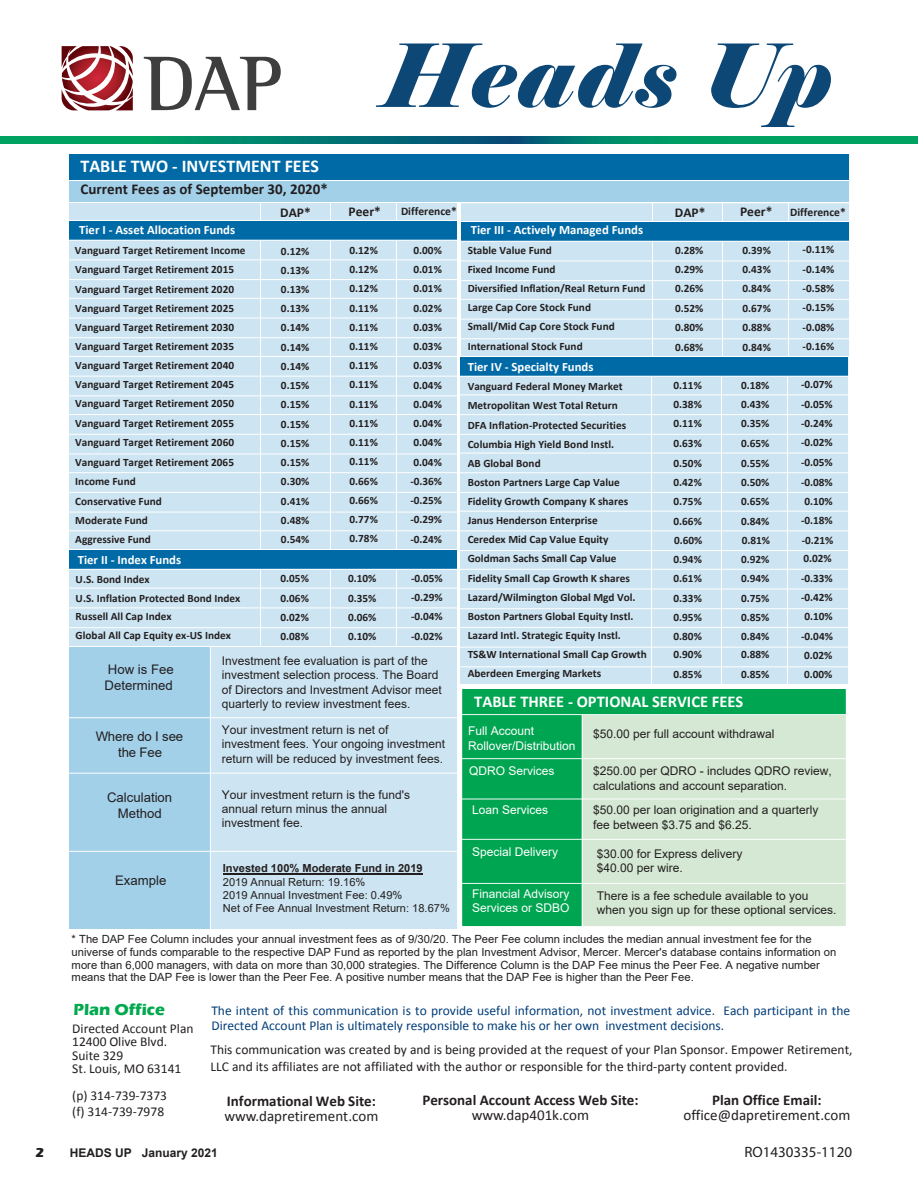
<style>
.page{position:relative;width:918px;height:1188px;background:#fff}
.page>*{position:absolute;margin:0;border:0;box-sizing:border-box;transform-origin:0 0}
.t1{font:italic 87px "Elephant";letter-spacing:.025em;color:#0c4776}
.t2{font:700 18px "Calibri";color:#fff}
.t3{font:700 16.5px "Calibri";color:#fff}
.t4{font:700 16.5px "Eras ITC";color:#00a94e}
.t5{font:700 15px/15px "Calibri";color:#231f20;text-align:center}
.t6{font:15px/15px "Calibri";color:#231f20;text-align:center}
.t7{font:15px "Myriad";color:#231f20}
.t8{font:13.5px/13.5px "Calibri";color:#231f20}
.t9{font:13.5px/15px "Calibri";color:#003d78}
.t10{font:700 13.5px "Calibri";color:#231f20}
.t11{font:700 13.5px "Eras ITC";color:#231f20}
.t12{font:13.2px/15.9px "Arial";color:#231f20;text-align:center}
.t13{font:700 12.75px "Calibri";color:#fff}
.t14{font:12px/14.4px "Arial";color:#231f20}
.t15{font:12px/14.4px "Arial";color:#fff}
.t16{font:700 12px "Arial";color:#231f20}
.t17{font:700 11.55px "Calibri";color:#231f20}
.t18{font:700 11.25px/19.2px "Calibri";color:#231f20;text-align:justify}
.t19{font:11.25px/12.9px "Arial";color:#231f20}
.t20{font:11.1px/13.4px "Arial";color:#231f20}
.s1{font-weight:700}
.s2{font-weight:400}
.s3{font-style:inherit}
</style>
<div class="page">
<img style="left:462px;top:689px;width:384px;height:237px">
<img style="left:69px;top:154px;width:388px;height:774px">
<svg style="left:62px;top:46px;width:71px;height:64px"></svg>
<svg style="left:144px;top:57px;width:137px;height:53px"></svg>
<svg style="left:0;top:137px;width:918px;height:7px;background:#018969"></svg>
<img style="left:461px;top:155px;width:389px;height:529px">
<img style="left:70px;top:154px;width:211px;height:48px">
<img style="left:281px;top:154px;width:212px;height:48px">
<img style="left:493px;top:154px;width:355px;height:48px">
<hr style="left:223px;top:874px;width:200px;height:1px;background:#231f20">
<p class="t2" style="left:81px;top:153px;width:240px">TABLE TWO - INVESTMENT FEES</p>
<p class="t5" style="left:81px;top:181px;width:249px">Current Fees as of September 30, 2020*</p>
<p class="t1" style="left:381px;top:21px;width:453px">Heads Up</p>
<p class="t10" style="left:280px;top:203px;width:32px">DAP*</p>
<p class="t10" style="left:349px;top:202px;width:34px">Peer*</p>
<p class="t17" style="left:401px;top:203px;width:57px">Difference*</p>
<p class="t18" style="left:281px;top:241px;width:30px">0.12% 0.13% 0.13% 0.13% 0.14% 0.14% 0.14% 0.15% 0.15% 0.15% 0.15% 0.15% 0.30% 0.41% 0.48% 0.54%</p>
<p class="t18" style="left:350px;top:240px;width:30px">0.12% 0.12% 0.12% 0.11% 0.11% 0.11% 0.11% 0.11% 0.11% 0.11% 0.11% 0.11% 0.66% 0.66% 0.77% 0.78%</p>
<p class="t18" style="left:410px;top:241px;width:33px">0.00% 0.01% 0.01% 0.02% 0.03% 0.03% 0.03% 0.04% 0.04% 0.04% 0.04% 0.04% -0.36% -0.25% -0.29% -0.24%</p>
<p class="t13" style="left:79px;top:221px;width:158px">Tier I - Asset Allocation Funds</p>
<p class="t18" style="left:75px;top:241px;width:172px;text-align:left">Vanguard Target Retirement Income<br>Vanguard Target Retirement 2015<br>Vanguard Target Retirement 2020<br>Vanguard Target Retirement 2025<br>Vanguard Target Retirement 2030<br>Vanguard Target Retirement 2035<br>Vanguard Target Retirement 2040<br>Vanguard Target Retirement 2045<br>Vanguard Target Retirement 2050<br>Vanguard Target Retirement 2055<br>Vanguard Target Retirement 2060<br>Vanguard Target Retirement 2065<br>Income Fund<br>Conservative Fund<br>Moderate Fund<br>Aggressive Fund</p>
<p class="t13" style="left:78px;top:551px;width:105px">Tier II - Index Funds</p>
<p class="t18" style="left:76px;top:570px;width:166px;line-height:18.5px;text-align:left">U.S. Bond Index<br>U.S. Inflation Protected Bond Index<br>Russell All Cap Index<br>Global All Cap Equity ex-US Index</p>
<p class="t18" style="left:281px;top:569px;width:30px">0.05% 0.06% 0.02% 0.08%</p>
<p class="t18" style="left:348px;top:569px;width:30px">0.10% 0.35% 0.06% 0.10%</p>
<p class="t18" style="left:411px;top:568px;width:33px">-0.05% -0.29% -0.04% -0.02%</p>
<p class="t12" style="left:105px;top:661px;width:71px;text-align:left">How is Fee<br>Determined</p>
<p class="t12" style="left:96px;top:728px;width:89px">Where do I see the Fee</p>
<p class="t12" style="left:107px;top:789px;width:67px">Calculation<br>Method</p>
<p class="t12" style="left:115px;top:873px;width:53px">Example</p>
<p class="t14" style="left:222px;top:654px;width:222px">Investment fee evaluation is part of the investment selection process. The Board of Directors and Investment Advisor meet quarterly to review investment fees.</p>
<p class="t14" style="left:222px;top:723px;width:225px">Your investment return is net of investment fees. Your ongoing investment return will be reduced by investment fees.</p>
<p class="t14" style="left:222px;top:787px;width:190px">Your investment return is the fund's annual return minus the annual investment fee.</p>
<p class="t20" style="left:223px;top:862px;width:229px"><span class="s1">Invested 100% Moderate Fund in 2019<br></span>2019 Annual Return: 19.16%<br>2019 Annual Investment Fee: 0.49%<br>Net of Fee Annual Investment Return: 18.67%</p>
<p class="t10" style="left:675px;top:203px;width:32px">DAP*</p>
<p class="t10" style="left:740px;top:202px;width:34px">Peer*</p>
<p class="t17" style="left:790px;top:204px;width:57px">Difference*</p>
<p class="t13" style="left:471px;top:221px;width:174px">Tier III - Actively Managed Funds</p>
<p class="t18" style="left:468px;top:240px;width:179px;text-align:left">Stable Value Fund<br>Fixed Income Fund<br>Diversified Inflation/Real Return Fund<br>Large Cap Core Stock Fund<br>Small/Mid Cap Core Stock Fund<br>International Stock Fund</p>
<p class="t13" style="left:468px;top:357px;width:127px">Tier IV - Specialty Funds</p>
<p class="t18" style="left:468px;top:377px;width:181px;text-align:left">Vanguard Federal Money Market<br>Metropolitan West Total Return<br>DFA Inflation-Protected Securities<br>Columbia High Yield Bond Instl.<br>AB Global Bond<br>Boston Partners Large Cap Value<br>Fidelity Growth Company K shares<br>Janus Henderson Enterprise<br>Ceredex Mid Cap Value Equity<br>Goldman Sachs Small Cap Value<br>Fidelity Small Cap Growth K shares<br>Lazard/Wilmington Global Mgd Vol.<br>Boston Partners Global Equity Instl.<br>Lazard Intl. Strategic Equity Instl.<br>TS&amp;W International Small Cap Growth<br>Aberdeen Emerging Markets</p>
<p class="t3" style="left:474px;top:689px;width:271px">TABLE THREE - OPTIONAL SERVICE FEES</p>
<p class="t18" style="left:675px;top:240px;width:30px">0.28% 0.29% 0.26% 0.52%</p>
<p class="t18" style="left:743px;top:240px;width:30px">0.39% 0.43% 0.84% 0.67%</p>
<p class="t18" style="left:803px;top:240px;width:33px">-0.11% -0.14% -0.58% -0.15%</p>
<p class="t18" style="left:675px;top:318px;width:30px">0.80%<br>0.68%</p>
<p class="t18" style="left:743px;top:318px;width:30px">0.88%<br>0.84%</p>
<p class="t18" style="left:803px;top:317px;width:33px">-0.08% -0.16%</p>
<p class="t18" style="left:674px;top:375px;width:30px">0.11% 0.38% 0.11% 0.63%</p>
<p class="t18" style="left:741px;top:375px;width:30px">0.18% 0.43% 0.35% 0.65%</p>
<p class="t18" style="left:801px;top:375px;width:33px">-0.07% -0.05% -0.24% -0.02%</p>
<p class="t18" style="left:674px;top:453px;width:30px">0.50% 0.42% 0.75% 0.66%</p>
<p class="t18" style="left:741px;top:453px;width:30px">0.55% 0.50% 0.65% 0.84%</p>
<p class="t18" style="left:801px;top:453px;width:33px;text-align:center">-0.05% -0.08%<br>0.10% -0.18%</p>
<p class="t18" style="left:674px;top:549px;width:30px">0.94%</p>
<p class="t18" style="left:674px;top:588px;width:30px">0.33% 0.95% 0.80%</p>
<p class="t18" style="left:802px;top:530px;width:33px;line-height:18.8px">-0.21%<br>0.02%</p>
<p class="t18" style="left:674px;top:531px;width:30px">0.60%</p>
<p class="t18" style="left:742px;top:531px;width:30px">0.81%</p>
<p class="t18" style="left:741px;top:549px;width:30px">0.92%</p>
<p class="t18" style="left:741px;top:588px;width:30px">0.75% 0.85% 0.84%</p>
<p class="t18" style="left:801px;top:588px;width:33px;text-align:center">-0.42%<br>0.10%</p>
<p class="t18" style="left:801px;top:568px;width:33px">-0.33%</p>
<p class="t18" style="left:674px;top:569px;width:30px">0.61%</p>
<p class="t18" style="left:741px;top:569px;width:30px">0.94%</p>
<p class="t18" style="left:801px;top:626px;width:33px">-0.04% 0.02% 0.00%</p>
<p class="t18" style="left:674px;top:645px;width:30px">0.90%</p>
<p class="t18" style="left:741px;top:645px;width:30px">0.88%</p>
<p class="t18" style="left:674px;top:665px;width:30px">0.85%</p>
<p class="t18" style="left:741px;top:665px;width:30px">0.85%</p>
<p class="t15" style="left:468px;top:724px;width:109px">Full Account<br>Rollover/Distribution</p>
<p class="t15" style="left:469px;top:763px;width:87px">QDRO Services</p>
<p class="t15" style="left:472px;top:802px;width:78px">Loan Services</p>
<p class="t15" style="left:472px;top:844px;width:88px">Special Delivery</p>
<p class="t15" style="left:472px;top:886px;width:99px">Financial Advisory<br>Services or SDBO</p>
<p class="t14" style="left:593px;top:726px;width:183px">$50.00 per full account withdrawal</p>
<p class="t14" style="left:593px;top:764px;width:240px">$250.00 per QDRO - includes QDRO review, calculations and account separation.</p>
<p class="t14" style="left:593px;top:803px;width:227px">$50.00 per loan origination and a quarterly fee between $3.75 and $6.25.</p>
<p class="t14" style="left:597px;top:846px;width:147px">$30.00 for Express delivery $40.00 per wire.</p>
<p class="t14" style="left:597px;top:888px;width:241px">There is a fee schedule available to you when you sign up for these optional services.</p>
<p class="t19" style="left:72px;top:932px;width:766px">* The DAP Fee Column includes your annual investment fees as of 9/30/20. The Peer Fee column includes the median annual investment fee for the universe of funds comparable to the respective DAP Fund as reported by the plan Investment Advisor, Mercer. Mercer's database contains information on more than 6,000 managers, with data on more than 30,000 strategies. The Difference Column is the DAP Fee minus the Peer Fee. A negative number means that the DAP Fee is lower than the Peer Fee. A positive number means that the DAP Fee is higher than the Peer Fee.</p>
<p class="t4" style="left:73px;top:1000px;width:93px">Plan Office</p>
<p class="t8" style="left:72px;top:1021px;width:123px">Directed Account Plan<br>12400 Olive Blvd.<br>Suite 329<br>St. Louis, MO 63141</p>
<p class="t8" style="left:72px;top:1088px;width:96px;line-height:16.2px">(p) 314-739-7373 (f) 314-739-7978</p>
<p class="t5" style="left:224px;top:1094px;width:155px;text-align:left">Informational Web Site: <span class="s2">www.dapretirement.com</span></p>
<p class="t9" style="left:211px;top:1003px;width:640px">The intent of this communication is to provide useful information, not investment advice. Each participant in the<br>Directed Account Plan is ultimately responsible to make his or her own investment decisions.</p>
<p class="t8" style="left:211px;top:1042px;width:644px;line-height:16.2px">This communication was created by and is being provided at the request of your Plan Sponsor. Empower Retirement,<br>LLC and its affiliates are not affiliated with the author or responsible for the third-party content provided.</p>
<p class="t6" style="left:683px;top:1092px;width:168px"><span class="s1">Plan Office Email: </span>office@dapretirement.com</p>
<p class="t5" style="left:422px;top:1093px;width:218px">Personal Account Access Web Site: <span class="s2">www.dap401k.com</span></p>
<p class="t11" style="left:35px;top:1144px;width:10px">2</p>
<p class="t16" style="left:70px;top:1144px;width:149px"><span class="s3">HEADS UP</span> January 2021</p>
<p class="t7" style="left:744px;top:1144px;width:109px">RO1430335-1120</p>
</div>
